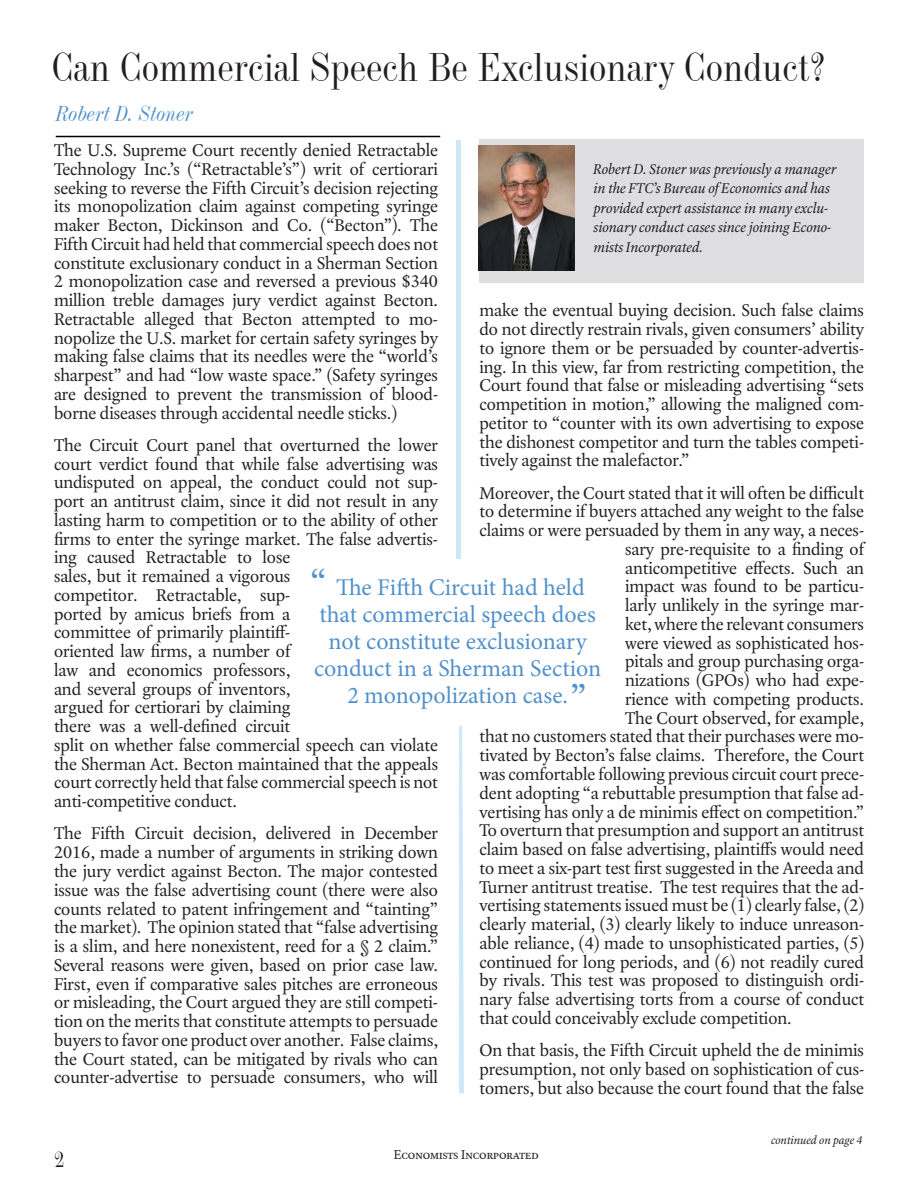
<style>
.page{position:relative;width:918px;height:1188px;background:#fff}
.page>*{position:absolute;margin:0;border:0;box-sizing:border-box;transform-origin:0 0}
.t1{font:39px "Industrial 736 BT";color:#231f20}
.t2{font:36px "Laurentian Std";color:#5090cc}
.t3{font:24px/27px "Minion Pro";color:#5090cc;text-align:center}
.t4{font:italic 21px "Industrial 736 BT";color:#5090cc}
.t5{font:21px "Industrial 736 BT";color:#231f20}
.t6{font:18px/18.8px "Laurentian Std";color:#231f20;text-align:justify}
.t7{font:italic 15px/19.5px "Laurentian Std";color:#231f20}
.t8{font:13.5px "Laurentian SC";color:#231f20}
.t9{font:italic 12px "Laurentian Std";color:#231f20}
</style>
<div class="page">
<hr style="left:56px;top:136px;width:384px;height:1px;background:#000">
<svg style="left:459px;top:726px;width:5px;height:368px;background:#d6edfa"></svg>
<div style="left:456px;top:141px;width:5px;height:418px;background:#cde9f9"></div>
<div style="left:479px;top:139px;width:385px;height:143px;background:#dedee1"></div>
<img style="left:479px;top:146px;width:95px;height:125px">
<p class="t1" style="left:52px;top:43px;width:775px">Can Commercial Speech Be Exclusionary Conduct?</p>
<p class="t4" style="left:56px;top:100px;width:139px">Robert D. Stoner</p>
<p class="t6" style="left:54px;top:141px;width:386px">The U.S. Supreme Court recently denied Retractable Technology Inc.’s (“Retractable’s”) writ of certiorari seeking to reverse the Fifth Circuit’s decision rejecting its monopolization claim against competing syringe maker Becton, Dickinson and Co. (“Becton”). The Fifth Circuit had held that commercial speech does not constitute exclusionary conduct in a Sherman Section 2 monopolization case and reversed a previous $340 million treble damages jury verdict against Becton.<br>Retractable alleged that Becton attempted to mo&shy;nopolize the U.S. market for certain safety syringes by making false claims that its needles were the “world’s sharpest” and had “low waste space.” (Safety syringes are designed to prevent the transmission of blood&shy;borne diseases through accidental needle sticks.)</p>
<p class="t6" style="left:54px;top:435px;width:386px;text-align:left">The Circuit Court panel that overturned the lower court verdict found that while false advertising was undisputed on appeal, the conduct could not sup&shy;port an antitrust claim, since it did not result in any lasting harm to competition or to the ability of other firms to enter the syringe market. The false advertis&shy;ing caused Retractable to lose<br>sales, but it remained a vigorous<br>competitor. Retractable, sup-<br>ported by amicus briefs from a<br>committee of primarily plaintiff-<br>oriented law firms, a number of<br>law and economics professors,<br>and several groups of inventors,<br>argued for certiorari by claiming<br>there was a well-defined circuit<br>split on whether false commercial speech can violate the Sherman Act. Becton maintained that the appeals court correctly held that false commercial speech is not anti-competitive conduct.</p>
<p class="t6" style="left:54px;top:824px;width:386px">The Fifth Circuit decision, delivered in December 2016, made a number of arguments in striking down the jury verdict against Becton. The major contested issue was the false advertising count (there were also counts related to patent infringement and “tainting” the market). The opinion stated that “false advertising is a slim, and here nonexistent, reed for a § 2 claim.” Several reasons were given, based on prior case law.<br>First, even if comparative sales pitches are erroneous or misleading, the Court argued they are still competi&shy;tion on the merits that constitute attempts to persuade buyers to favor one product over another. False claims, the Court stated, can be mitigated by rivals who can counter-advertise to persuade consumers, who will</p>
<p class="t7" style="left:594px;top:159px;width:244px">Robert D. Stoner was previously a manager in the FTC’s Bureau of Economics and has provided expert assistance in many exclu&shy;sionary conduct cases since joining Econo&shy;mists Incorporated.</p>
<p class="t6" style="left:480px;top:301px;width:386px">make the eventual buying decision. Such false claims do not directly restrain rivals, given consumers’ ability to ignore them or be persuaded by counter-advertis&shy;ing. In this view, far from restricting competition, the Court found that false or misleading advertising “sets competition in motion,” allowing the maligned com&shy;petitor to “counter with its own advertising to expose the dishonest competitor and turn the tables competi&shy;tively against the malefactor.”</p>
<p class="t6" style="left:480px;top:483px;width:386px">Moreover, the Court stated that it will often be difficult</p>
<p class="t6" style="left:480px;top:502px;width:386px">to determine if buyers attached any weight to the false</p>
<p class="t6" style="left:480px;top:521px;width:386px">claims or were persuaded by them in any way, a neces-</p>
<p class="t6" style="left:625px;top:540px;width:240px">sary pre-requisite to a finding of</p>
<p class="t6" style="left:625px;top:558px;width:240px">anticompetitive effects. Such an</p>
<p class="t6" style="left:625px;top:577px;width:240px">impact was found to be particu-</p>
<p class="t6" style="left:625px;top:596px;width:240px">larly unlikely in the syringe mar-</p>
<p class="t6" style="left:625px;top:615px;width:240px">ket, where the relevant consumers</p>
<p class="t6" style="left:625px;top:633px;width:240px">were viewed as sophisticated hos-</p>
<p class="t6" style="left:625px;top:652px;width:240px">pitals and group purchasing orga-</p>
<p class="t6" style="left:625px;top:671px;width:240px">nizations (GPOs) who had expe-</p>
<p class="t6" style="left:625px;top:690px;width:240px">rience with competing products.</p>
<p class="t6" style="left:625px;top:708px;width:240px">The Court observed, for example,</p>
<p class="t6" style="left:480px;top:727px;width:386px">that no customers stated that their purchases were mo-</p>
<p class="t6" style="left:480px;top:746px;width:386px">tivated by Becton’s false claims. Therefore, the Court</p>
<p class="t6" style="left:480px;top:765px;width:386px">was comfortable following previous circuit court prece-</p>
<p class="t6" style="left:480px;top:783px;width:386px">dent adopting “a rebuttable presumption that false ad-</p>
<p class="t6" style="left:480px;top:802px;width:386px">vertising has only a de minimis effect on competition.”</p>
<p class="t6" style="left:480px;top:821px;width:386px">To overturn that presumption and support an antitrust</p>
<p class="t6" style="left:480px;top:840px;width:386px">claim based on false advertising, plaintiffs would need</p>
<p class="t6" style="left:480px;top:858px;width:386px">to meet a six-part test first suggested in the Areeda and</p>
<p class="t6" style="left:480px;top:877px;width:386px">Turner antitrust treatise. The test requires that the ad-</p>
<p class="t6" style="left:480px;top:896px;width:386px">vertising statements issued must be (1) clearly false, (2)</p>
<p class="t6" style="left:480px;top:915px;width:386px">clearly material, (3) clearly likely to induce unreason-</p>
<p class="t6" style="left:480px;top:933px;width:386px">able reliance, (4) made to unsophisticated parties, (5)</p>
<p class="t6" style="left:480px;top:952px;width:386px">continued for long periods, and (6) not readily cured</p>
<p class="t6" style="left:480px;top:971px;width:386px">by rivals. This test was proposed to distinguish ordi-</p>
<p class="t6" style="left:480px;top:990px;width:386px">nary false advertising torts from a course of conduct</p>
<p class="t6" style="left:480px;top:1008px;width:314px">that could conceivably exclude competition.</p>
<p class="t6" style="left:480px;top:1041px;width:386px">On that basis, the Fifth Circuit upheld the de minimis presumption, not only based on sophistication of cus&shy;tomers, but also because the court found that the false</p>
<p class="t2" style="left:310px;top:561px;width:18px">“</p>
<p class="t3" style="left:314px;top:574px;width:289px">The Fifth Circuit had held that commercial speech does not constitute exclusionary conduct in a Sherman Section<br>2 monopolization case.</p>
<p class="t2" style="left:570px;top:676px;width:18px">”</p>
<p class="t5" style="left:54px;top:1146px;width:12px">2</p>
<p class="t8" style="left:394px;top:1147px;width:147px">Economists Incorporated</p>
<p class="t9" style="left:771px;top:1133px;width:93px">continued on page 4</p>
</div>
